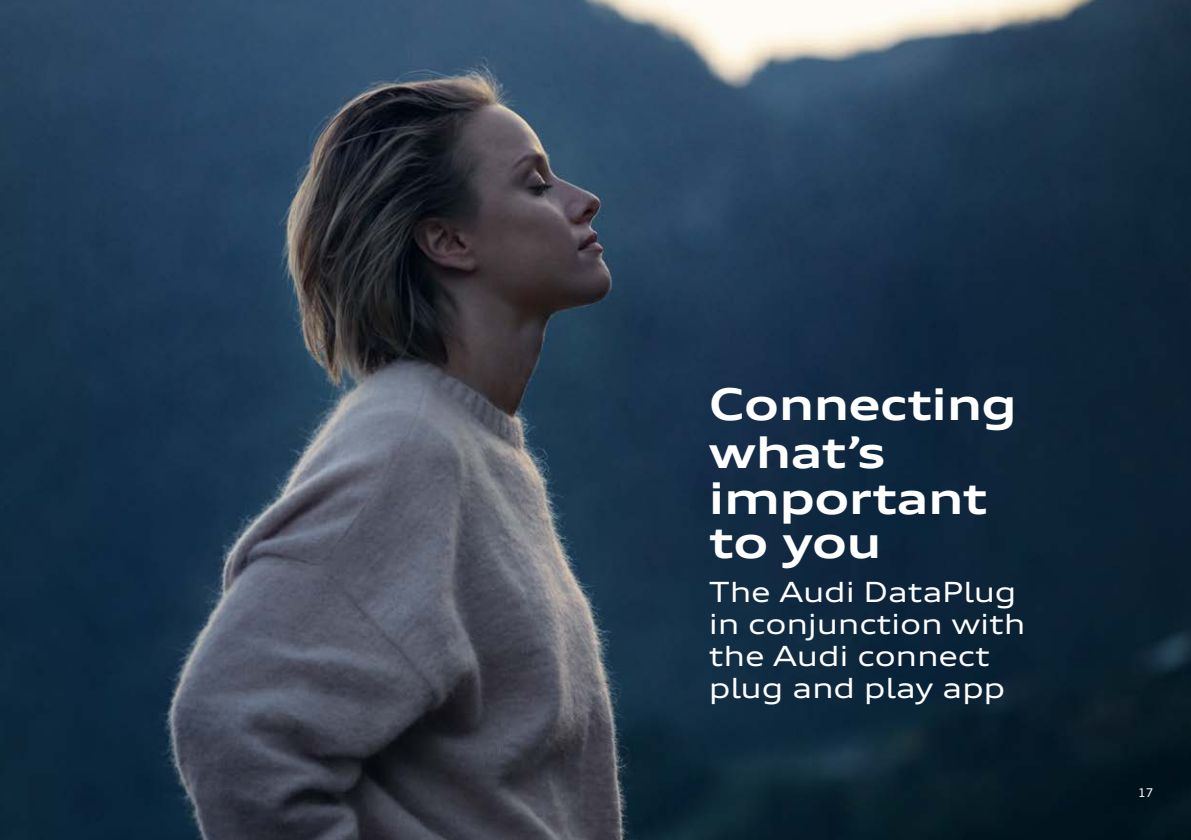
<style>
.page{position:relative;width:1191px;height:840px;background:#fff}
.page>*{position:absolute;margin:0;border:0;box-sizing:border-box;transform-origin:0 0}
.t1{font:700 expanded 44px/46px "Audi Type";letter-spacing:-.01em;color:#fff}
.t2{font:expanded 28px/32px "Audi Type";letter-spacing:-.01em;color:#fff}
.t3{font:12px "Audi Type";color:#fff}
</style>
<div class="page">
<img style="left:0;top:0;width:1191px;height:839px">
<h1 class="t1" style="left:709px;top:380px;width:310px">Connecting what’s important to you</h1>
<p class="t2" style="left:709px;top:575px;width:318px">The Audi DataPlug in conjunction with the Audi connect plug and play app</p>
<p class="t3" style="left:1138px;top:785px;width:17px">17</p>
</div>
